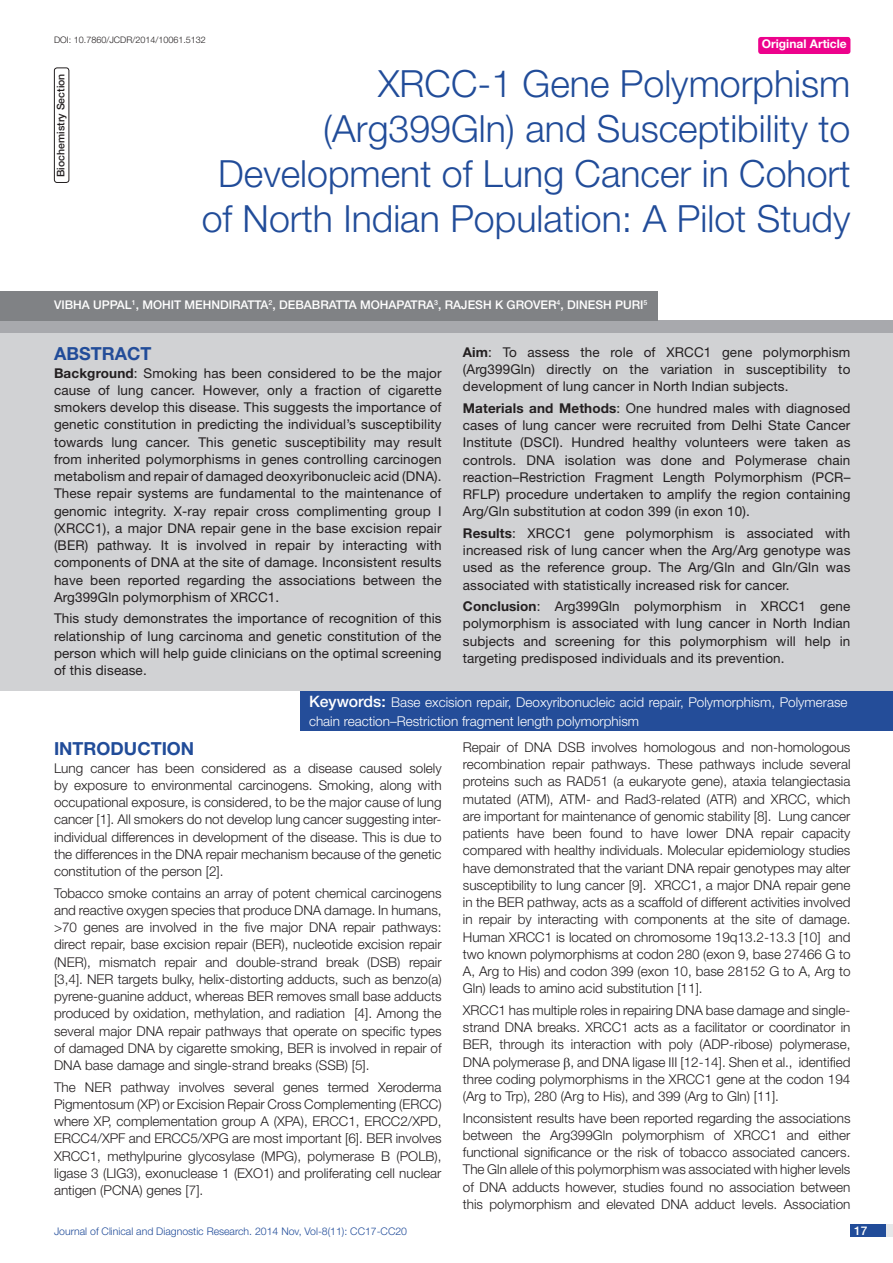
<style>
.page{position:relative;width:893px;height:1263px;background:#fff}
.page>*{position:absolute;margin:0;border:0;box-sizing:border-box;transform-origin:0 0}
.t1{font:300 37.5px/45px "Helvetica Neue";color:#214c99;text-align:right}
.Heading{font:700 18px "Helvetica Neue";color:#214c99}
.Abstract_head{font:700 18px "Helvetica Neue";color:#214c99}
.Body_text{font:300 13.5px/17.2px "Helvetica Neue";color:#231f20;text-align:justify}
.Body_text-2{font:13.5px/17.2px "Helvetica Neue";letter-spacing:.01em;color:#231f20;text-align:justify}
.t2{font:300 13.5px/18.8px "Helvetica Neue";color:#fff}
.Author{font:500 12px "Helvetica Neue";color:#fff}
.t3{font:700 12px "Helvetica Neue";color:#fff}
.t4{font:300 10.5px "Helvetica Neue";color:#214c99}
.t5{font:500 10.5px "Helvetica Neue";color:#231f20}
.DOI{font:300 9px "Helvetica Neue";color:#231f20}
.s1{color:#244d99}
.s2{font-weight:700}
.s3{font-weight:500;font-size:15.75px}
</style>
<div class="page">
<div style="left:850px;top:1224px;width:43px;height:13px;background:#e6e7e9"></div>
<div style="left:850px;top:1224px;width:35px;height:13px;background:#214c99"></div>
<div style="left:758px;top:37px;width:92px;height:17px;background:#ed028c;border-radius:3px"></div>
<div style="left:0;top:332px;width:893px;height:359px;background:#d1d2d4"></div>
<div style="left:0;top:320px;width:893px;height:12px;background:#a8a9ad"></div>
<div style="left:300px;top:691px;width:593px;height:39px;background:#244d99"></div>
<div style="left:0;top:291px;width:657px;height:30px;background:#808285"></div>
<div style="left:54px;top:68px;width:15px;height:115px;border:1px solid #231f20;border-radius:3px"></div>
<p class="DOI" style="left:54px;top:35px;width:153px">DOI: 10.7860/JCDR/2014/10061.5132</p>
<p class="t3" style="left:762px;top:37px;width:87px">Original Article</p>
<p class="t5" style="left:55px;top:177px;width:105px;rotate:-90deg">BIOCHEMISTRY SECTION</p>
<p class="t1" style="left:202px;top:60px;width:650px">XRCC-1 Gene Polymorphism (Arg399Gln) and Susceptibility to Development of Lung Cancer in Cohort of North Indian Population: A Pilot Study</p>
<p class="Author" style="left:54px;top:297px;width:595px">VIBHA UPPAL<sup>1</sup>, MOHIT MEHNDIRATTA<sup>2</sup>, DEBABRATTA MOHAPATRA<sup>3</sup>, RAJESH K GROVER<sup>4</sup>, DINESH PU RI<sup>5</sup></p>
<p class="Abstract_head" style="left:54px;top:343px;width:98px">ABST<span class="s1">RAC</span>T</p>
<p class="Body_text-2" style="left:54px;top:364px;width:389px"><span class="s2">Background</span>: Smoking has been considered to be the major cause of lung cancer. However, only a fraction of cigarette smokers develop this disease. This suggests the importance of genetic constitution in predicting the individual’s susceptibility towards lung cancer. This genetic susceptibility may result from inherited polymorphisms in genes controlling carcinogen metabolism and repair of damaged deoxyribonucleic acid (DNA).<br>These repair systems are fundamental to the maintenance of genomic integrity. X-ray repair cross complimenting group I (XRCC1), a major DNA repair gene in the base excision repair (BER) pathway. It is involved in repair by interacting with components of DNA at the site of damage. Inconsistent results have been reported regarding the associations between the Arg399Gln polymorphism of XRCC1.</p>
<p class="Body_text-2" style="left:54px;top:610px;width:389px">This study demonstrates the importance of recognition of this relationship of lung carcinoma and genetic constitution of the person which will help guide clinicians on the optimal screening of this disease.</p>
<p class="Body_text-2" style="left:463px;top:343px;width:389px"><span class="s2">Aim</span>: To assess the role of XRCC1 gene polymorphism (Arg399Gln) directly on the variation in susceptibility to development of lung cancer in North Indian subjects.</p>
<p class="Body_text-2" style="left:463px;top:399px;width:389px"><span class="s2">Materials and Methods</span>: One hundred males with diagnosed cases of lung cancer were recruited from Delhi State Cancer Institute (DSCI). Hundred healthy volunteers were taken as controls. DNA isolation was done and Polymerase chain reaction–Restriction Fragment Length Polymorphism (PCR– RFLP) procedure undertaken to amplify the region containing Arg/Gln substitution at codon 399 (in exon 10).</p>
<p class="Body_text-2" style="left:463px;top:524px;width:389px"><span class="s2">Results</span>: XRCC1 gene polymorphism is associated with increased risk of lung cancer when the Arg/Arg genotype was used as the reference group. The Arg/Gln and Gln/Gln was associated with statistically increased risk for cancer.</p>
<p class="Body_text-2" style="left:463px;top:597px;width:389px"><span class="s2">Conclusion</span>: Arg399Gln polymorphism in XRCC1 gene polymorphism is associated with lung cancer in North Indian subjects and screening for this polymorphism will help in targeting predisposed individuals and its prevention.</p>
<p class="t2" style="left:309px;top:693px;width:540px"><span class="s3">KEYWORDS:</span> Base excision repair, Deoxyribonucleic acid repair, Polymorphism, Polymerase chain reaction–Restriction fragment length polymorphism</p>
<p class="Heading" style="left:54px;top:738px;width:142px">Introduction</p>
<p class="Body_text" style="left:54px;top:759px;width:389px">Lung cancer has been considered as a disease caused solely by exposure to environmental carcinogens. Smoking, along with occupational exposure, is considered, to be the major cause of lung cancer [1]. All smokers do not develop lung cancer suggesting inter&shy;individual differences in development of the disease. This is due to the differences in the DNA repair mechanism because of the genetic constitution of the person [2].</p>
<p class="Body_text" style="left:54px;top:884px;width:389px">Tobacco smoke contains an array of potent chemical carcinogens and reactive oxygen species that produce DNA damage. In humans, &gt;70 genes are involved in the five major DNA repair pathways: direct repair, base excision repair (BER), nucleotide excision repair (NER), mismatch repair and double-strand break (DSB) repair [3,4]. NER targets bulky, helix-distorting adducts, such as benzo(a) pyrene-guanine adduct, whereas BER removes small base adducts produced by oxidation, methylation, and radiation [4]. Among the several major DNA repair pathways that operate on specific types of damaged DNA by cigarette smoking, BER is involved in repair of DNA base damage and single-strand breaks (SSB) [5].</p>
<p class="Body_text" style="left:54px;top:1078px;width:389px">The NER pathway involves several genes termed Xeroderma Pigmentosum (XP) or Excision Repair Cross Complementing (ERCC) where XP, complementation group A (XPA), ERCC1, ERCC2/XPD, ERCC4/XPF and ERCC5/XPG are most important [6]. BER involves XRCC1, methylpurine glycosylase (MPG), polymerase B (POLB), ligase 3 (LIG3), exonuclease 1 (EXO1) and proliferating cell nuclear antigen (PCNA) genes [7].</p>
<p class="Body_text" style="left:463px;top:738px;width:389px">Repair of DNA DSB involves homologous and non-homologous recombination repair pathways. These pathways include several proteins such as RAD51 (a eukaryote gene), ataxia telangiectasia mutated (ATM), ATM- and Rad3-related (ATR) and XRCC, which are important for maintenance of genomic stability [8]. Lung cancer patients have been found to have lower DNA repair capacity compared with healthy individuals. Molecular epidemiology studies have demonstrated that the variant DNA repair genotypes may alter susceptibility to lung cancer [9]. XRCC1, a major DNA repair gene in the BER pathway, acts as a scaffold of different activities involved in repair by interacting with components at the site of damage.<br>Human XRCC1 is located on chromosome 19q13.2-13.3 [10] and two known polymorphisms at codon 280 (exon 9, base 27466 G to A, Arg to His) and codon 399 (exon 10, base 28152 G to A, Arg to Gln) leads to amino acid substitution [11].</p>
<p class="Body_text" style="left:463px;top:1001px;width:389px">XRCC1 has multiple roles in repairing DNA base damage and single&shy;strand DNA breaks. XRCC1 acts as a facilitator or coordinator in BER, through its interaction with poly (ADP-ribose) polymerase, DNA polymerase , and DNA ligase III [12-14]. Shen et al., identified three coding polymorphisms in the XRCC1 gene at the codon 194 (Arg to Trp), 280 (Arg to His), and 399 (Arg to Gln) [11].</p>
<p class="Body_text" style="left:463px;top:1109px;width:389px">Inconsistent results have been reported regarding the associations between the Arg399Gln polymorphism of XRCC1 and either functional significance or the risk of tobacco associated cancers.<br>The Gln allele of this polymorphism was associated with higher levels of DNA adducts however, studies found no association between this polymorphism and elevated DNA adduct levels. Association</p>
<p class="t4" style="left:54px;top:1225px;width:355px">Journal of Clinical and Diagnostic Research. 2014 Nov, Vol-8(11): CC17-CC20</p>
<p class="Author" style="left:854px;top:1223px;width:15px">17</p>
</div>
